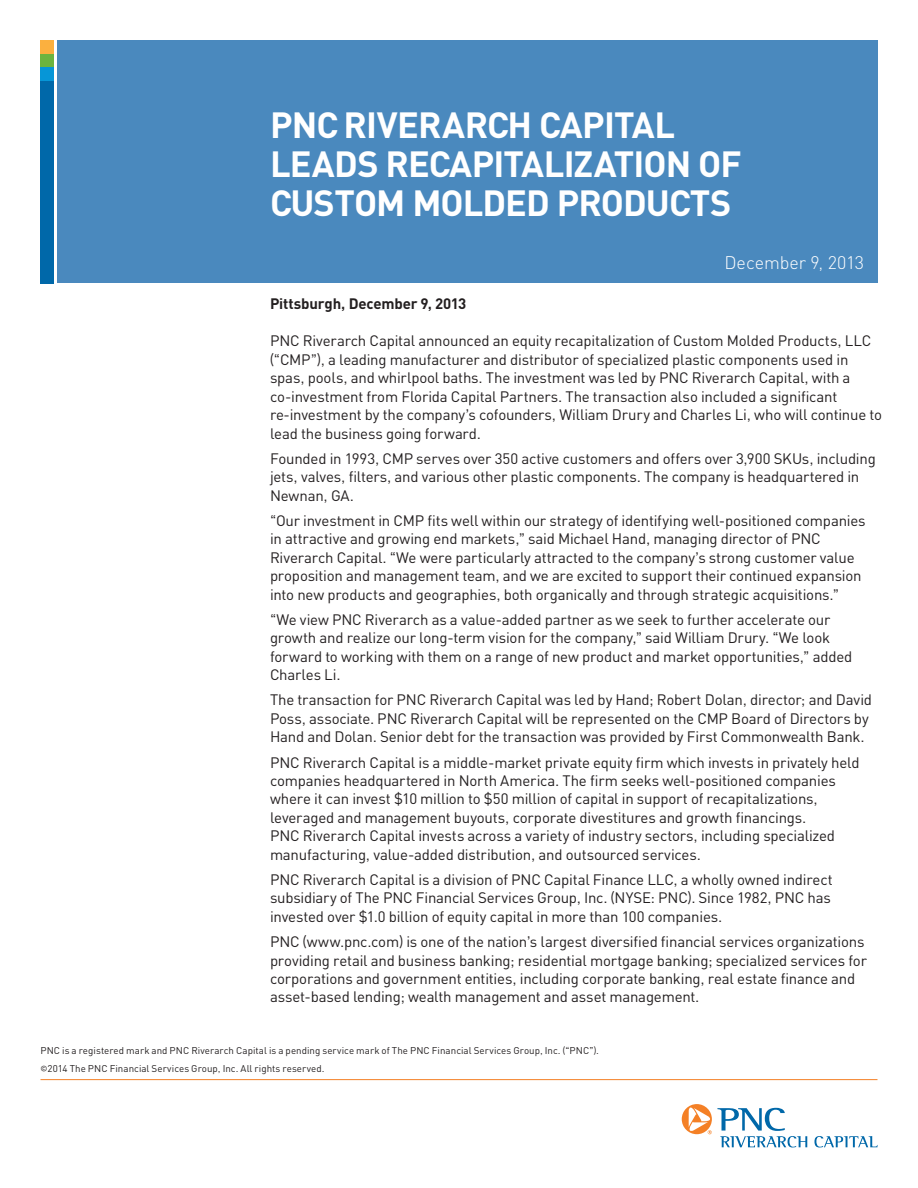
<style>
.page{position:relative;width:918px;height:1188px;background:#fff}
.page>*{position:absolute;margin:0;border:0;box-sizing:border-box;transform-origin:0 0}
.t1{font:700 36px/39px "PNC Sans";letter-spacing:-.025em;color:#fff}
.t2{font:300 18px "PNC Sans";letter-spacing:-.005em;color:#fff}
.t3{font:15px/18.5px "PNC Sans";letter-spacing:-.015em;color:#231f20}
.t4{font:700 15px "PNC Sans";letter-spacing:-.01em;color:#231f20}
.t5{font:9.75px "PNC Sans";letter-spacing:.005em;color:#231f20}
</style>
<div class="page">
<div style="left:57px;top:40px;width:821px;height:244px;background:#4a89be"></div>
<div style="left:40px;top:40px;width:14px;height:14px;background:#fbb03f"></div>
<div style="left:40px;top:54px;width:14px;height:14px;background:#6cb43f"></div>
<div style="left:40px;top:68px;width:14px;height:13px;background:#0696d7"></div>
<div style="left:40px;top:81px;width:14px;height:203px;background:#0068a9"></div>
<hr style="left:40px;top:1079px;width:838px;height:1px;background:#f48026">
<svg style="left:814px;top:1136px;width:63px;height:12px"></svg>
<svg style="left:682px;top:1104px;width:125px;height:44px"></svg>
<h1 class="t1" style="left:270px;top:104px;width:473px">PNC RIVERARCH CAPITAL<br>LEADS RECAPITALIZATION OF<br>CUSTOM MOLDED PRODUCTS</h1>
<p class="t2" style="left:724px;top:252px;width:141px">December 9, 2013</p>
<p class="t4" style="left:270px;top:294px;width:198px">Pittsburgh, December 9, 2013</p>
<p class="t3" style="left:270px;top:331px;width:614px">PNC Riverarch Capital announced an equity recapitalization of Custom Molded Products, LLC (“CMP”), a leading manufacturer and distributor of specialized plastic components used in spas, pools, and whirlpool baths. The investment was led by PNC Riverarch Capital, with a co-investment from Florida Capital Partners. The transaction also included a significant re-investment by the company’s cofounders, William Drury and Charles Li, who will continue to lead the business going forward.</p>
<p class="t3" style="left:270px;top:449px;width:607px">Founded in 1993, CMP serves over 350 active customers and offers over 3,900 SKUs, including jets, valves, filters, and various other plastic components. The company is headquartered in<br>Newnan, GA.</p>
<p class="t3" style="left:270px;top:511px;width:597px">“Our investment in CMP fits well within our strategy of identifying well-positioned companies in attractive and growing end markets,” said Michael Hand, managing director of PNC Riverarch Capital. “We were particularly attracted to the company’s strong customer value proposition and management team, and we are excited to support their continued expansion into new products and geographies, both organically and through strategic acquisitions.”</p>
<p class="t3" style="left:270px;top:610px;width:584px">“We view PNC Riverarch as a value-added partner as we seek to further accelerate our growth and realize our long-term vision for the company,” said William Drury. “We look forward to working with them on a range of new product and market opportunities,” added Charles Li.</p>
<p class="t3" style="left:270px;top:691px;width:604px">The transaction for PNC Riverarch Capital was led by Hand; Robert Dolan, director; and David<br>Poss, associate. PNC Riverarch Capital will be represented on the CMP Board of Directors by<br>Hand and Dolan. Senior debt for the transaction was provided by First Commonwealth Bank.</p>
<p class="t3" style="left:270px;top:753px;width:591px">PNC Riverarch Capital is a middle-market private equity firm which invests in privately held companies headquartered in North America. The firm seeks well-positioned companies where it can invest $10 million to $50 million of capital in support of recapitalizations, leveraged and management buyouts, corporate divestitures and growth financings.<br>PNC Riverarch Capital invests across a variety of industry sectors, including specialized manufacturing, value-added distribution, and outsourced services.</p>
<p class="t3" style="left:270px;top:870px;width:564px">PNC Riverarch Capital is a division of PNC Capital Finance LLC, a wholly owned indirect subsidiary of The PNC Financial Services Group, Inc. (NYSE: PNC). Since 1982, PNC has invested over $1.0 billion of equity capital in more than 100 companies.</p>
<p class="t3" style="left:270px;top:932px;width:598px">PNC (www.pnc.com) is one of the nation’s largest diversified financial services organizations providing retail and business banking; residential mortgage banking; specialized services for corporations and government entities, including corporate banking, real estate finance and asset-based lending; wealth management and asset management.</p>
<p class="t5" style="left:40px;top:1044px;width:560px">PNC is a registered mark and PNC Riverarch Capital is a pending service mark of The PNC Financial Services Group, Inc. (“PNC”).</p>
<p class="t5" style="left:40px;top:1062px;width:286px">©2014 The PNC Financial Services Group, Inc. All rights reserved.</p>
</div>
